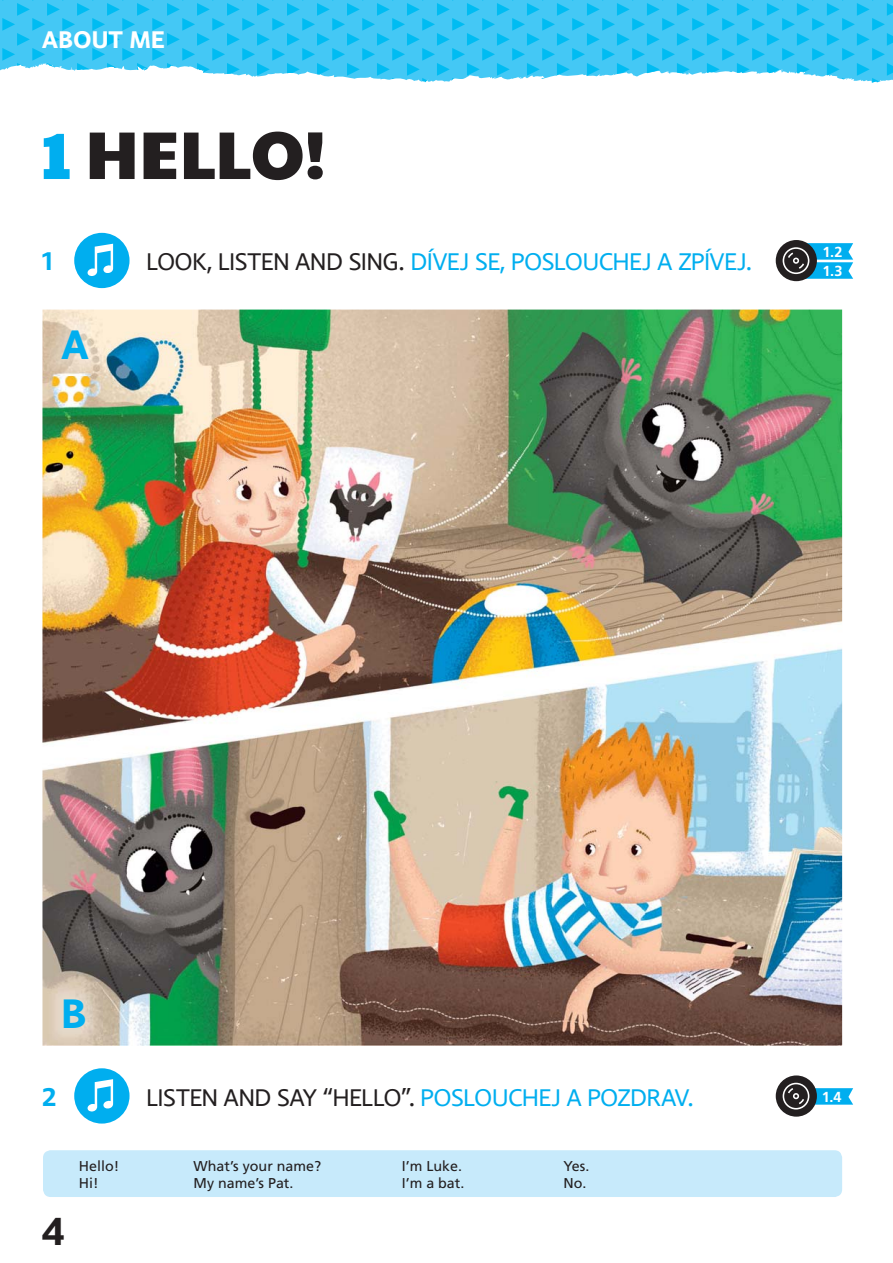
<style>
.page{position:relative;width:893px;height:1263px;background:#fff}
.page>*{position:absolute;margin:0;border:0;box-sizing:border-box;transform-origin:0 0}
.t1{font:67.5px "Paytone One";letter-spacing:-.005em;color:#231f20}
.t2{font:700 41.1px "Comenia Sans";color:#00aeef}
.t3{font:700 39px "Comenia Sans";color:#231f20}
.t4{font:700 25.5px "Comenia Sans";color:#00aeef}
.t5{font:24px "Comenia Sans";color:#00aeef}
.t6{font:24px "Comenia Sans";letter-spacing:-.01em;color:#231f20}
.t7{font:700 24px "Comenia Sans";letter-spacing:.02em;color:#fff}
.t8{font:700 14.55px/19.2px "Frutiger LT Com";color:#fff}
.t9{font:14.25px/16.4px "Frutiger LT Com";color:#231f20}
.s1{color:#00aeef}
.s2{color:#231f20}
</style>
<div class="page">
<svg style="left:0;top:0;width:892px;height:83px;background:#4eccf5"></svg>
<div style="left:43px;top:1150px;width:799px;height:47px;background:#c7eafb;border-radius:8px"></div>
<div style="left:74px;top:233px;width:55px;height:55px;background:#00aeef;border-radius:50%"></div>
<svg style="left:87px;top:244px;width:26px;height:32px"></svg>
<div style="left:74px;top:1068px;width:55px;height:56px;background:#00aeef;border-radius:50%"></div>
<svg style="left:87px;top:1079px;width:26px;height:33px"></svg>
<svg style="left:775px;top:1075px;width:41px;height:42px"></svg>
<svg style="left:782px;top:1083px;width:71px;height:27px"></svg>
<img style="left:42px;top:310px;width:800px;height:736px">
<img style="left:45px;top:314px;width:61px;height:62px">
<img style="left:47px;top:983px;width:55px;height:62px">
<svg style="left:775px;top:240px;width:41px;height:41px"></svg>
<svg style="left:782px;top:243px;width:71px;height:36px;background:#3183a3"></svg>
<h3 class="t7" style="left:42px;top:31px;width:123px">ABOUT ME</h3>
<h1 class="t1" style="left:41px;top:116px;width:286px"><span class="s1">1</span> HELLO!</h1>
<h3 class="t4" style="left:42px;top:252px;width:12px">1</h3>
<h3 class="t5" style="left:146px;top:253px;width:607px"><span class="s2">LOOK, LISTEN AND SING.</span> DÍVEJ SE, POSLOUCHEJ A ZPÍVEJ.</h3>
<h2 class="t2" style="left:62px;top:331px;width:29px">A</h2>
<p class="t8" style="left:822px;top:242px;width:22px">1.2<br>1.3</p>
<h2 class="t2" style="left:62px;top:1000px;width:26px">B</h2>
<h3 class="t4" style="left:42px;top:1088px;width:16px">2</h3>
<h3 class="t6" style="left:146px;top:1089px;width:548px">LISTEN AND SAY “HELLO”. <span class="s1">POSLOUCHEJ A POZDRAV.</span></h3>
<h3 class="t3" style="left:42px;top:1218px;width:24px">4</h3>
<p class="t9" style="left:79px;top:1159px;width:42px">Hello!<br>Hi!</p>
<p class="t9" style="left:194px;top:1159px;width:129px">What’s-your name?<br>My name’s-Pat.</p>
<p class="t9" style="left:402px;top:1159px;width:64px">I’m Luke.<br>I’m a-bat.</p>
<p class="t9" style="left:563px;top:1159px;width:27px">Yes.<br>No.</p>
<p class="t8" style="left:821px;top:1087px;width:21px">1.4</p>
</div>
